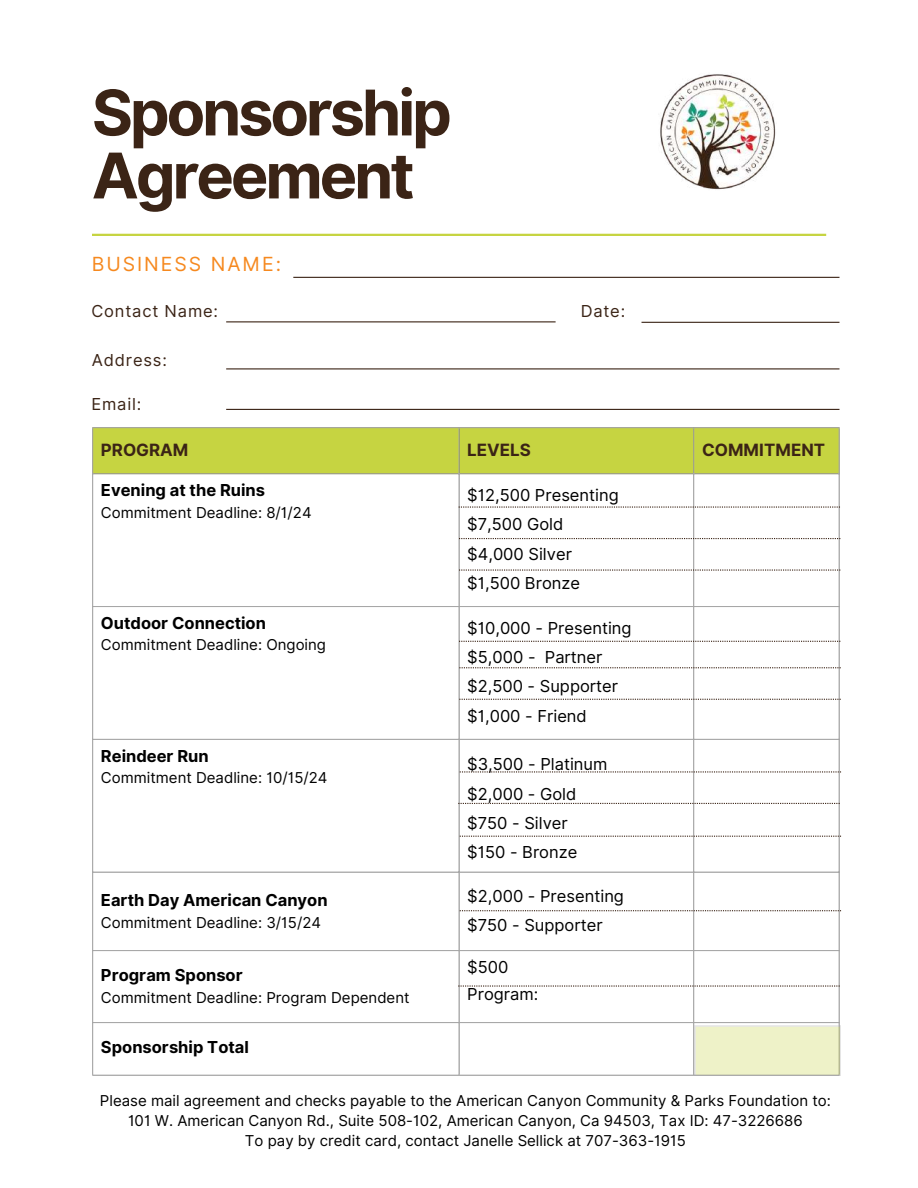
<style>
.page{position:relative;width:918px;height:1188px;background:#fff}
.page>*{position:absolute;margin:0;border:0;box-sizing:border-box;transform-origin:0 0}
.t1{font:700 63px/63px "Inter";letter-spacing:-.05em;color:#3b2416}
.t2{font:19.5px "Inter";letter-spacing:.1em;color:#f6891f}
.t3{font:700 16.95px "Inter";color:#3b2416}
.t4{font:16.5px/29.2px "Inter";color:#000}
.t5{font:700 16.5px "Inter";color:#000}
.t6{font:16.5px "Inter";letter-spacing:.05em;color:#3b2416}
.t7{font:15px/20.2px "Inter";color:#000;text-align:center}
</style>
<div class="page">
<hr style="left:226px;top:321px;width:330px;height:1px;background:#3b2416">
<hr style="left:642px;top:322px;width:197px;height:1px;background:#3b2416">
<hr style="left:293px;top:277px;width:546px;height:1px;background:#3b2416">
<div style="left:93px;top:428px;width:746px;height:45px;background:#c6d441"></div>
<hr style="left:92px;top:428px;width:1px;height:647px;background:#a6a6a6">
<hr style="left:459px;top:428px;width:1px;height:647px;background:#a6a6a6">
<hr style="left:693px;top:428px;width:1px;height:647px;background:#a6a6a6">
<hr style="left:839px;top:428px;width:1px;height:647px;background:#a6a6a6">
<hr style="left:92px;top:427px;width:747px;height:1px;background:#a6a6a6">
<hr style="left:92px;top:473px;width:747px;height:1px;background:#a6a6a6">
<hr style="left:92px;top:606px;width:747px;height:1px;background:#a6a6a6">
<hr style="left:92px;top:739px;width:747px;height:1px;background:#a6a6a6">
<hr style="left:92px;top:872px;width:747px;height:1px;background:#a6a6a6">
<hr style="left:92px;top:950px;width:747px;height:1px;background:#a6a6a6">
<hr style="left:92px;top:1022px;width:747px;height:1px;background:#a6a6a6">
<hr style="left:92px;top:1075px;width:747px;height:1px;background:#a6a6a6">
<svg style="left:460px;top:771px;width:381px;height:2px"></svg>
<svg style="left:458px;top:803px;width:382px;height:1px"></svg>
<svg style="left:459px;top:641px;width:381px;height:1px"></svg>
<svg style="left:459px;top:667px;width:382px;height:1px"></svg>
<svg style="left:459px;top:699px;width:382px;height:1px"></svg>
<svg style="left:460px;top:910px;width:381px;height:1px"></svg>
<svg style="left:458px;top:985px;width:382px;height:2px"></svg>
<svg style="left:459px;top:506px;width:381px;height:2px"></svg>
<svg style="left:459px;top:538px;width:381px;height:1px"></svg>
<svg style="left:459px;top:569px;width:381px;height:2px"></svg>
<div style="left:695px;top:1026px;width:146px;height:50px;background:#eef2c8"></div>
<div style="left:695px;top:1026px;width:146px;height:49px;border:2px solid #a6a6a6"></div>
<svg style="left:460px;top:836px;width:381px;height:1px"></svg>
<hr style="left:226px;top:409px;width:613px;height:1px;background:#3b2416">
<hr style="left:226px;top:368px;width:613px;height:1px;background:#3b2416">
<img style="left:660px;top:74px;width:116px;height:116px">
<hr style="left:92px;top:234px;width:734px;height:2px;background:#c6d441">
<h1 class="t1" style="left:92px;top:81px;width:362px">Sponsorship<br>Agreement</h1>
<h2 class="t2" style="left:92px;top:253px;width:191px">BUSINESS NAME:</h2>
<p class="t6" style="left:91px;top:301px;width:128px">Contact Name:</p>
<p class="t6" style="left:92px;top:350px;width:77px">Address:</p>
<p class="t6" style="left:91px;top:394px;width:51px">Email:</p>
<p class="t6" style="left:581px;top:301px;width:46px">Date:</p>
<p class="t3" style="left:101px;top:440px;width:89px">PROGRAM</p>
<p class="t3" style="left:467px;top:440px;width:65px">LEVELS</p>
<p class="t3" style="left:702px;top:440px;width:125px">COMMITMENT</p>
<p class="t5" style="left:101px;top:480px;width:166px">Evening at the Ruins</p>
<p class="t7" style="left:101px;top:502px;width:212px">Commitment Deadline: 8/1/24</p>
<p class="t4" style="left:467px;top:481px;width:153px">$12,500 Presenting $7,500 Gold $4,000 Silver $1,500 Bronze</p>
<p class="t5" style="left:101px;top:613px;width:166px">Outdoor Connection</p>
<p class="t7" style="left:101px;top:635px;width:227px">Commitment Deadline: Ongoing</p>
<p class="t5" style="left:101px;top:746px;width:109px">Reindeer Run</p>
<p class="t7" style="left:101px;top:767px;width:228px">Commitment Deadline: 10/15/24</p>
<p class="t5" style="left:101px;top:890px;width:228px">Earth Day American Canyon</p>
<p class="t7" style="left:101px;top:912px;width:222px">Commitment Deadline: 3/15/24</p>
<p class="t5" style="left:101px;top:965px;width:143px">Program Sponsor</p>
<p class="t7" style="left:101px;top:987px;width:310px">Commitment Deadline: Program Dependent</p>
<p class="t4" style="left:467px;top:613px;width:166px">$10,000 - Presenting $5,000 - Partner $2,500 - Supporter $1,000 - Friend</p>
<p class="t4" style="left:467px;top:750px;width:142px">$3,500 - Platinum $2,000 - Gold $750 - Silver $150 - Bronze</p>
<p class="t4" style="left:467px;top:881px;width:158px">$2,000 - Presenting $750 - Supporter</p>
<p class="t4" style="left:467px;top:954px;width:73px;line-height:27px">$500<br>Program:</p>
<p class="t5" style="left:101px;top:1038px;width:149px">Sponsorship Total</p>
<p class="t7" style="left:100px;top:1090px;width:732px">Please mail agreement and checks payable to the American Canyon Community &amp; Parks Foundation to:<br>101 W. American Canyon Rd., Suite 508-102, American Canyon, Ca 94503, Tax ID: 47-3226686<br>To pay by credit card, contact Janelle Sellick at 707-363-1915</p>
</div>
